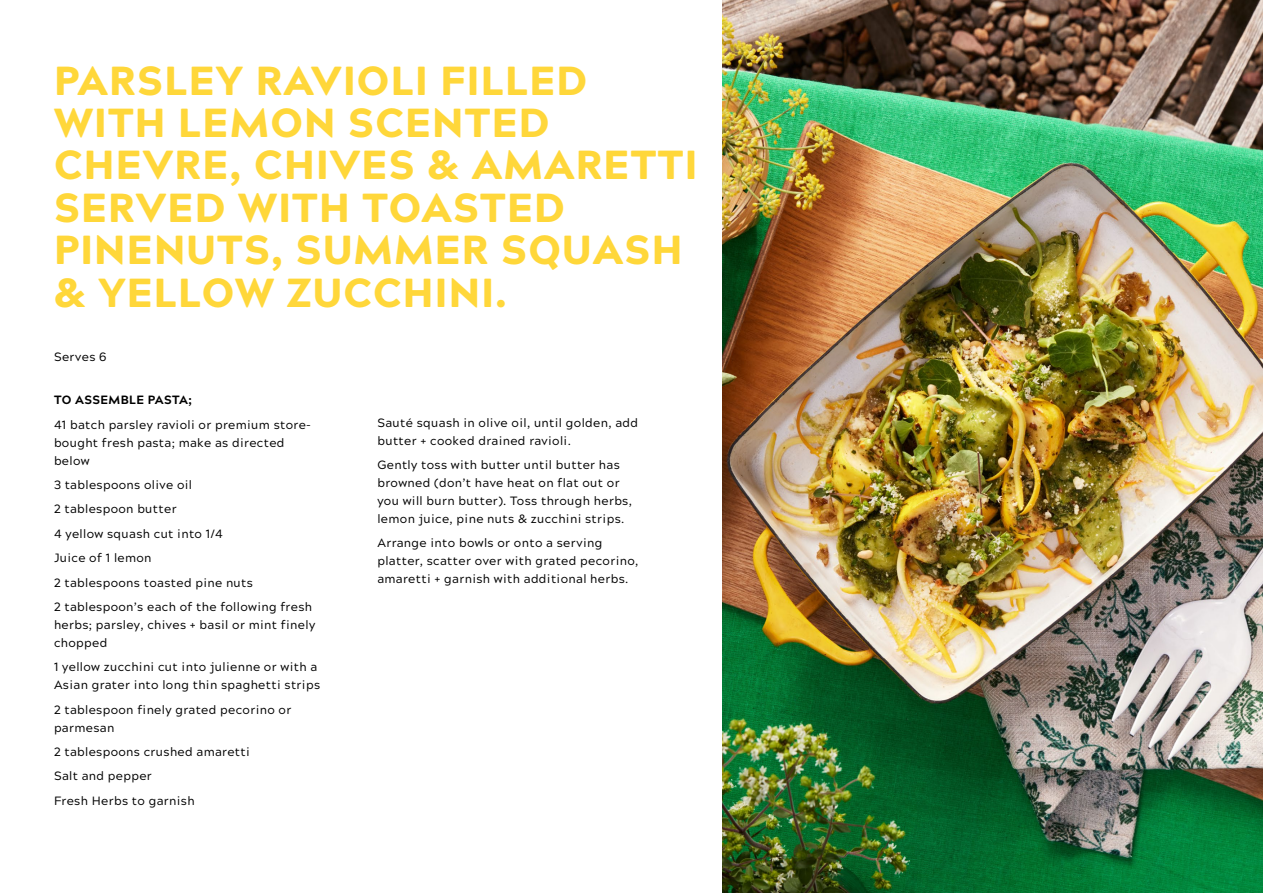
<style>
.page{position:relative;width:1263px;height:893px;background:#fff}
.page>*{position:absolute;margin:0;border:0;box-sizing:border-box;transform-origin:0 0}
.t1{font:900 40.5px/42.5px "Acherus Grotesque";letter-spacing:.03em;color:#ffd73a}
.t2{font:12px/18px "Acherus Grotesque Regular";letter-spacing:.03em;color:#000}
.t3{font:12px "Acherus Grotesque Extrabold";letter-spacing:.03em;color:#000}
</style>
<div class="page">
<img style="left:723px;top:0;width:540px;height:893px">
<h1 class="t1" style="left:54px;top:57px;width:645px">PARSLEY RAVIOLI FILLED<br>WITH LEMON SCENTED<br>CHEVRE, CHIVES &amp; AMARETTI<br>SERVED WITH TOASTED<br>PINENUTS, SUMMER SQUASH &amp; YELLOW ZUCCHINI.</h1>
<p class="t2" style="left:54px;top:347px;width:54px">Serves 6</p>
<p class="t3" style="left:54px;top:390px;width:139px">TO ASSEMBLE PASTA;</p>
<p class="t2" style="left:54px;top:415px;width:259px">41 batch parsley ravioli or premium store&shy;bought fresh pasta; make as directed below</p>
<p class="t2" style="left:54px;top:472px;width:260px;line-height:24.5px">3 tablespoons olive oil<br>2 tablespoon butter<br>4 yellow squash cut into 1/4<br>Juice of 1 lemon<br>2 tablespoons toasted pine nuts<br>2 tablespoon’s each of the following fresh</p>
<p class="t2" style="left:54px;top:615px;width:263px">herbs; parsley, chives + basil or mint finely chopped</p>
<p class="t2" style="left:54px;top:657px;width:268px">1 yellow zucchini cut into julienne or with a<br>Asian grater into long thin spaghetti strips</p>
<p class="t2" style="left:54px;top:700px;width:239px">2 tablespoon finely grated pecorino or parmesan</p>
<p class="t2" style="left:54px;top:739px;width:197px;line-height:24.5px">2 tablespoons crushed amaretti<br>Salt and pepper<br>Fresh Herbs to garnish</p>
<p class="t2" style="left:377px;top:413px;width:262px">Sauté squash in olive oil, until golden, add butter + cooked drained ravioli.</p>
<p class="t2" style="left:377px;top:455px;width:256px">Gently toss with butter until butter has browned (don’t have heat on flat out or you will burn butter). Toss through herbs, lemon juice, pine nuts &amp; zucchini strips.</p>
<p class="t2" style="left:377px;top:533px;width:262px">Arrange into bowls or onto a serving platter, scatter over with grated pecorino, amaretti + garnish with additional herbs.</p>
</div>
